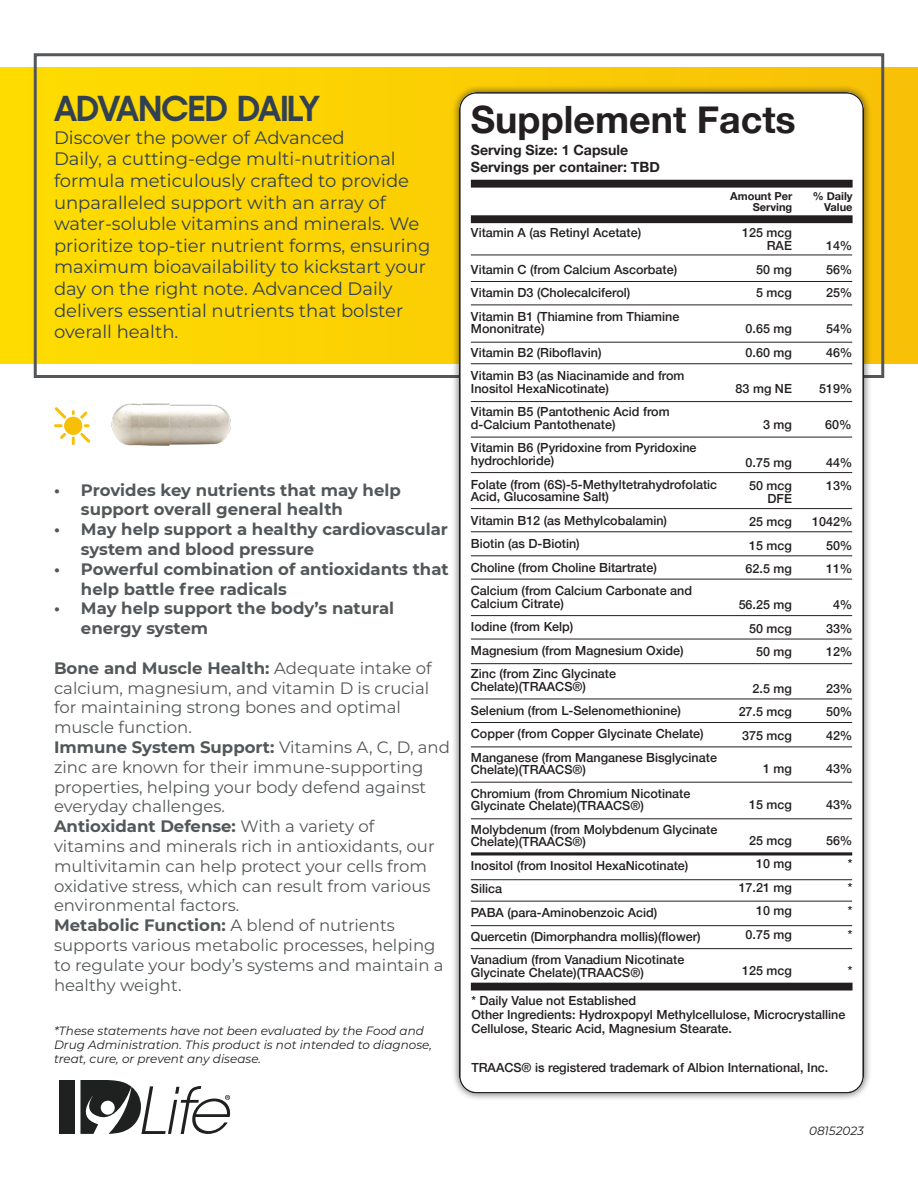
<style>
.page{position:relative;width:918px;height:1188px;background:#fff}
.page>*{position:absolute;margin:0;border:0;box-sizing:border-box;transform-origin:0 0}
.t1{font:700 37.65px "Helvetica Neue";color:#231f20}
.t2{font:700 36px "Nordeco";color:#314152}
.t3{font:18px/21.6px "Montserrat";color:#314152}
.t4{font:16.5px/19.8px "Montserrat";color:#545759}
.t5{font:700 16.5px/19.8px "Montserrat";color:#545759}
.t6{font:700 14.1px/17px "Helvetica Neue";color:#231f20}
.t7{font:500 12.6px/23.5px "Helvetica Neue";color:#231f20}
.t8{font:italic 12px/14.4px "Montserrat";color:#231f20}
.t9{font:700 10.95px/10.9px "Helvetica Neue";color:#231f20;text-align:right}
.s1{font-weight:700}
</style>
<div class="page">
<div style="left:0;top:68px;width:918px;height:295px;background:linear-gradient(to right,#fedd00,#f7c008)"></div>
<div style="left:34px;top:53px;width:850px;height:325px;border:3px solid #545759"></div>
<div style="left:451px;top:84px;width:421px;height:1018px;background:#231f20;opacity:.75"></div>
<svg style="left:459px;top:92px;width:405px;height:1002px"></svg>
<div style="left:471px;top:180px;width:382px;height:8px;background:#231f20"></div>
<div style="left:471px;top:983px;width:382px;height:8px;background:#231f20"></div>
<div style="left:471px;top:215px;width:382px;height:8px;background:#231f20"></div>
<hr style="left:471px;top:255px;width:381px;height:1px;background:#231f20">
<hr style="left:471px;top:281px;width:381px;height:1px;background:#231f20">
<hr style="left:471px;top:305px;width:381px;height:1px;background:#231f20">
<hr style="left:471px;top:342px;width:381px;height:1px;background:#231f20">
<hr style="left:471px;top:363px;width:381px;height:1px;background:#231f20">
<hr style="left:471px;top:401px;width:381px;height:1px;background:#231f20">
<hr style="left:471px;top:437px;width:381px;height:1px;background:#231f20">
<hr style="left:471px;top:472px;width:381px;height:1px;background:#231f20">
<hr style="left:471px;top:508px;width:381px;height:1px;background:#231f20">
<hr style="left:471px;top:532px;width:381px;height:1px;background:#231f20">
<hr style="left:471px;top:556px;width:381px;height:1px;background:#231f20">
<hr style="left:471px;top:579px;width:381px;height:1px;background:#231f20">
<hr style="left:471px;top:615px;width:381px;height:1px;background:#231f20">
<hr style="left:471px;top:639px;width:381px;height:1px;background:#231f20">
<hr style="left:471px;top:663px;width:381px;height:1px;background:#231f20">
<hr style="left:471px;top:699px;width:381px;height:1px;background:#231f20">
<hr style="left:471px;top:722px;width:381px;height:1px;background:#231f20">
<hr style="left:471px;top:747px;width:381px;height:1px;background:#231f20">
<hr style="left:471px;top:782px;width:381px;height:1px;background:#231f20">
<hr style="left:471px;top:819px;width:381px;height:1px;background:#231f20">
<hr style="left:471px;top:879px;width:381px;height:1px;background:#231f20">
<hr style="left:471px;top:901px;width:381px;height:1px;background:#231f20">
<hr style="left:471px;top:925px;width:381px;height:1px;background:#231f20">
<hr style="left:471px;top:948px;width:381px;height:1px;background:#231f20">
<hr style="left:471px;top:852px;width:381px;height:3px;background:#231f20">
<div style="left:59px;top:1080px;width:16px;height:54px;background:#1f2020"></div>
<svg style="left:80px;top:1080px;width:150px;height:54px"></svg>
<svg style="left:60px;top:433px;width:6px;height:6px"></svg>
<svg style="left:72px;top:433px;width:7px;height:12px"></svg>
<svg style="left:72px;top:410px;width:7px;height:9px"></svg>
<svg style="left:54px;top:407px;width:12px;height:20px"></svg>
<div style="left:64px;top:417px;width:18px;height:18px;background:#f7bf08;border-radius:50%"></div>
<img style="left:79px;top:337px;width:181px;height:109px">
<h2 class="t2" style="left:54px;top:89px;width:267px">ADVANCED DAILY</h2>
<p class="t3" style="left:54px;top:126px;width:378px">Discover the power of Advanced<br>Daily, a cutting-edge multi-nutritional formula meticulously crafted to provide unparalleled support with an array of water-soluble vitamins and minerals. We prioritize top-tier nutrient forms, ensuring maximum bioavailability to kickstart your day on the right note. Advanced Daily delivers essential nutrients that bolster overall health.</p>
<h3 class="t5" style="left:81px;top:479px;width:321px;text-indent:-27px">• Provides key nutrients that may help support overall general health</h3>
<h3 class="t5" style="left:81px;top:519px;width:369px;text-indent:-27px">• May help support a healthy cardiovascular system and blood pressure</h3>
<h3 class="t5" style="left:81px;top:558px;width:369px;text-indent:-27px">• Powerful combination of antioxidants that help battle free radicals</h3>
<h3 class="t5" style="left:81px;top:598px;width:315px;text-indent:-27px">• May help support the body’s natural energy system</h3>
<p class="t4" style="left:54px;top:658px;width:397px"><span class="s1">Bone and Muscle Health:</span> Adequate intake of calcium, magnesium, and vitamin D is crucial for maintaining strong bones and optimal muscle function.<br><span class="s1">Immune System Support:</span> Vitamins A, C, D, and zinc are known for their immune-supporting properties, helping your body defend against everyday challenges.<br><span class="s1">Antioxidant Defense:</span> With a variety of<br>vitamins and minerals rich in antioxidants, our multivitamin can help protect your cells from oxidative stress, which can result from various environmental factors.<br><span class="s1">Metabolic Function:</span> A blend of nutrients supports various metabolic processes, helping to regulate your body’s systems and maintain a healthy weight.</p>
<p class="t8" style="left:54px;top:1023px;width:380px">*These statements have not been evaluated by the Food and<br>Drug Administration. This product is not intended to diagnose, treat, cure, or prevent any disease.</p>
<h1 class="t1" style="left:471px;top:90px;width:327px">Supplement Facts</h1>
<p class="t6" style="left:471px;top:141px;width:191px">Serving Size: 1 Capsule<br>Servings per container: TBD</p>
<p class="t9" style="left:730px;top:191px;width:64px">Amount Per<br>Serving</p>
<p class="t9" style="left:813px;top:191px;width:41px">% Daily<br>Value</p>
<p class="t7" style="left:471px;top:220px;width:172px">Vitamin A (as Retinyl Acetate)</p>
<p class="t7" style="left:471px;top:256px;width:210px">Vitamin C (from Calcium Ascorbate)<br>Vitamin D3 (Cholecalciferol)<br>Vitamin B1 (Thiamine from Thiamine</p>
<p class="t7" style="left:471px;top:316px;width:215px">Mononitrate)<br>Vitamin B2 (Riboflavin)<br>Vitamin B3 (as Niacinamide and from</p>
<p class="t7" style="left:471px;top:376px;width:200px">Inositol HexaNicotinate)<br>Vitamin B5 (Pantothenic Acid from</p>
<p class="t7" style="left:471px;top:412px;width:227px">d-Calcium Pantothenate)<br>Vitamin B6 (Pyridoxine from Pyridoxine</p>
<p class="t7" style="left:471px;top:448px;width:248px">hydrochloride)<br>Folate (from (6S)-5-Methyltetrahydrofolatic</p>
<p class="t7" style="left:471px;top:484px;width:223px">Acid, Glucosamine Salt)<br>Vitamin B12 (as Methylcobalamin)<br>Biotin (as D-Biotin)<br>Choline (from Choline Bitartrate)<br>Calcium (from Calcium Carbonate and</p>
<p class="t7" style="left:471px;top:591px;width:214px">Calcium Citrate)<br>Iodine (from Kelp)<br>Magnesium (from Magnesium Oxide)<br>Zinc (from Zinc Glycinate</p>
<p class="t7" style="left:471px;top:674px;width:248px">Chelate)(TRAACS®)<br>Selenium (from L-Selenomethionine)<br>Copper (from Copper Glycinate Chelate)<br>Manganese (from Manganese Bisglycinate</p>
<p class="t7" style="left:471px;top:757px;width:221px">Chelate)(TRAACS®)<br>Chromium (from Chromium Nicotinate</p>
<p class="t7" style="left:471px;top:793px;width:248px">Glycinate Chelate)(TRAACS®)<br>Molybdenum (from Molybdenum Glycinate</p>
<p class="t7" style="left:471px;top:829px;width:231px">Chelate)(TRAACS®)<br>Inositol (from Inositol HexaNicotinate)<br>Silica<br>PABA (para-Aminobenzoic Acid)<br>Quercetin (Dimorphandra mollis)(flower)<br>Vanadium (from Vanadium Nicotinate</p>
<p class="t7" style="left:471px;top:959px;width:175px">Glycinate Chelate)(TRAACS®)</p>
<p class="t7" style="left:742px;top:226px;width:51px;line-height:12.6px;text-align:right">125 mcg<br>RAE</p>
<p class="t7" style="left:826px;top:233px;width:28px">14%</p>
<p class="t7" style="left:756px;top:256px;width:37px">50 mg</p>
<p class="t7" style="left:826px;top:256px;width:28px">56%</p>
<p class="t7" style="left:756px;top:280px;width:37px">5 mcg</p>
<p class="t7" style="left:826px;top:280px;width:28px">25%</p>
<p class="t7" style="left:746px;top:316px;width:48px">0.65 mg</p>
<p class="t7" style="left:826px;top:316px;width:28px">54%</p>
<p class="t7" style="left:746px;top:339px;width:48px">0.60 mg</p>
<p class="t7" style="left:826px;top:339px;width:28px">46%</p>
<p class="t7" style="left:736px;top:376px;width:58px">83 mg NE</p>
<p class="t7" style="left:819px;top:376px;width:35px">519%</p>
<p class="t7" style="left:763px;top:412px;width:30px">3 mg</p>
<p class="t7" style="left:825px;top:412px;width:28px">60%</p>
<p class="t7" style="left:746px;top:449px;width:48px">0.75 mg</p>
<p class="t7" style="left:826px;top:449px;width:28px">44%</p>
<p class="t7" style="left:749px;top:473px;width:44px">50 mcg</p>
<p class="t7" style="left:826px;top:473px;width:28px">13%</p>
<p class="t7" style="left:749px;top:485px;width:44px;text-align:right">DFE<br>25 mcg</p>
<p class="t7" style="left:812px;top:509px;width:42px">1042%</p>
<p class="t7" style="left:749px;top:532px;width:44px">15 mcg</p>
<p class="t7" style="left:826px;top:532px;width:28px">50%</p>
<p class="t7" style="left:746px;top:556px;width:48px">62.5 mg</p>
<p class="t7" style="left:826px;top:556px;width:28px">11%</p>
<p class="t7" style="left:739px;top:592px;width:55px">56.25 mg</p>
<p class="t7" style="left:833px;top:592px;width:21px">4%</p>
<p class="t7" style="left:749px;top:616px;width:44px">50 mcg</p>
<p class="t7" style="left:826px;top:616px;width:28px">33%</p>
<p class="t7" style="left:756px;top:639px;width:37px">50 mg</p>
<p class="t7" style="left:826px;top:639px;width:28px">12%</p>
<p class="t7" style="left:753px;top:675px;width:41px">2.5 mg</p>
<p class="t7" style="left:826px;top:675px;width:28px">23%</p>
<p class="t7" style="left:739px;top:699px;width:55px">27.5 mcg</p>
<p class="t7" style="left:826px;top:699px;width:28px">50%</p>
<p class="t7" style="left:742px;top:722px;width:51px">375 mcg</p>
<p class="t7" style="left:826px;top:722px;width:28px">42%</p>
<p class="t7" style="left:763px;top:755px;width:30px">1 mg</p>
<p class="t7" style="left:826px;top:755px;width:28px">43%</p>
<p class="t7" style="left:749px;top:791px;width:44px">15 mcg</p>
<p class="t7" style="left:826px;top:791px;width:28px">43%</p>
<p class="t7" style="left:749px;top:828px;width:44px">25 mcg</p>
<p class="t7" style="left:826px;top:828px;width:28px">56%</p>
<p class="t7" style="left:756px;top:851px;width:37px">10 mg</p>
<p class="t7" style="left:848px;top:851px;width:6px">*</p>
<p class="t7" style="left:739px;top:875px;width:55px">17.21 mg</p>
<p class="t7" style="left:848px;top:875px;width:6px">*</p>
<p class="t7" style="left:756px;top:898px;width:37px">10 mg</p>
<p class="t7" style="left:848px;top:898px;width:6px">*</p>
<p class="t7" style="left:746px;top:922px;width:48px">0.75 mg</p>
<p class="t7" style="left:848px;top:922px;width:6px">*</p>
<p class="t7" style="left:742px;top:958px;width:51px">125 mcg</p>
<p class="t7" style="left:848px;top:958px;width:6px">*</p>
<p class="t7" style="left:471px;top:992px;width:376px;line-height:14.1px">* Daily Value not Established<br>Other Ingredients: Hydroxpopyl Methylcellulose, Microcrystalline<br>Cellulose, Stearic Acid, Magnesium Stearate.</p>
<p class="t7" style="left:471px;top:1055px;width:359px">TRAACS® is registered trademark of Albion International, Inc.</p>
<p class="t8" style="left:809px;top:1123px;width:56px">08152023</p>
</div>
